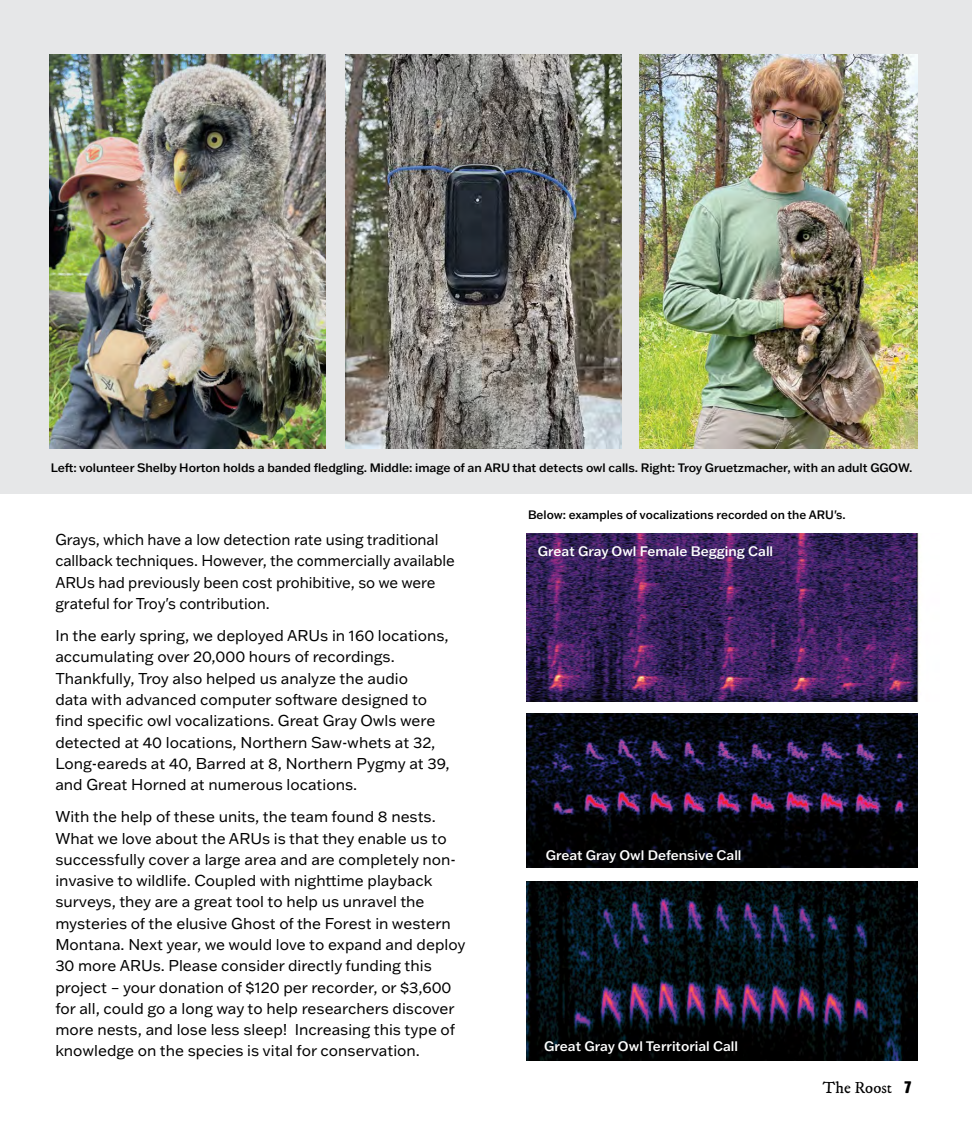
<style>
.page{position:relative;width:972px;height:1134px;background:#fff}
.page>*{position:absolute;margin:0;border:0;box-sizing:border-box;transform-origin:0 0}
.t1{font:16.5px "IM FELL DW Pica Roman";color:#000}
.t2{font:15.3px/21.3px "Franklin Gothic ATF";color:#000}
.t3{font:500 13.5px "Franklin Gothic ATF";color:#fff}
.t4{font:500 12px "Franklin Gothic ATF";letter-spacing:-.005em;color:#000}
.s1{font-family:"HWT Artz"}
</style>
<div class="page">
<div style="left:0;top:0;width:972px;height:494px;background:#e6e7e8"></div>
<img style="left:50px;top:54px;width:276px;height:394px">
<img style="left:345px;top:54px;width:276px;height:394px">
<img style="left:640px;top:54px;width:278px;height:394px">
<img style="left:526px;top:534px;width:394px;height:167px">
<img style="left:526px;top:713px;width:392px;height:155px">
<img style="left:526px;top:881px;width:392px;height:179px">
<p class="t4" style="left:51px;top:460px;width:863px">Left: volunteer Shelby Horton holds a banded fledgling. Middle: image of an ARU that detects owl calls. Right: Troy Gruetzmacher, with an adult GGOW.</p>
<p class="t4" style="left:528px;top:507px;width:319px">Below: examples of vocalizations recorded on the ARU's.</p>
<p class="t2" style="left:55px;top:529px;width:401px">Grays, which have a low detection rate using traditional callback techniques. However, the commercially available ARUs had previously been cost prohibitive, so we were grateful for Troy's contribution.</p>
<p class="t2" style="left:55px;top:625px;width:396px">In the early spring, we deployed ARUs in 160 locations, accumulating over 20,000 hours of recordings.<br>Thankfully, Troy also helped us analyze the audio<br>data with advanced computer software designed to find specific owl vocalizations. Great Gray Owls were detected at 40 locations, Northern Saw-whets at 32, Long-eareds at 40, Barred at 8, Northern Pygmy at 39, and Great Horned at numerous locations.</p>
<p class="t2" style="left:55px;top:806px;width:412px">With the help of these units, the team found 8 nests.<br>What we love about the ARUs is that they enable us to successfully cover a large area and are completely non&shy;invasive to wildlife. Coupled with nighttime playback surveys, they are a great tool to help us unravel the mysteries of the elusive Ghost of the Forest in western Montana. Next year, we would love to expand and deploy 30 more ARUs. Please consider directly funding this project – your donation of $120 per recorder, or $3,600 for all, could go a long way to help researchers discover more nests, and lose less sleep! Increasing this type of knowledge on the species is vital for conservation.</p>
<p class="t3" style="left:538px;top:542px;width:237px">Great Gray Owl Female Begging Call</p>
<p class="t3" style="left:546px;top:846px;width:197px">Great Gray Owl Defensive Call</p>
<p class="t3" style="left:544px;top:1037px;width:195px">Great Gray Owl Territorial Call</p>
<p class="t1" style="left:823px;top:1077px;width:90px">The Roost <span class="s1">7</span></p>
</div>
